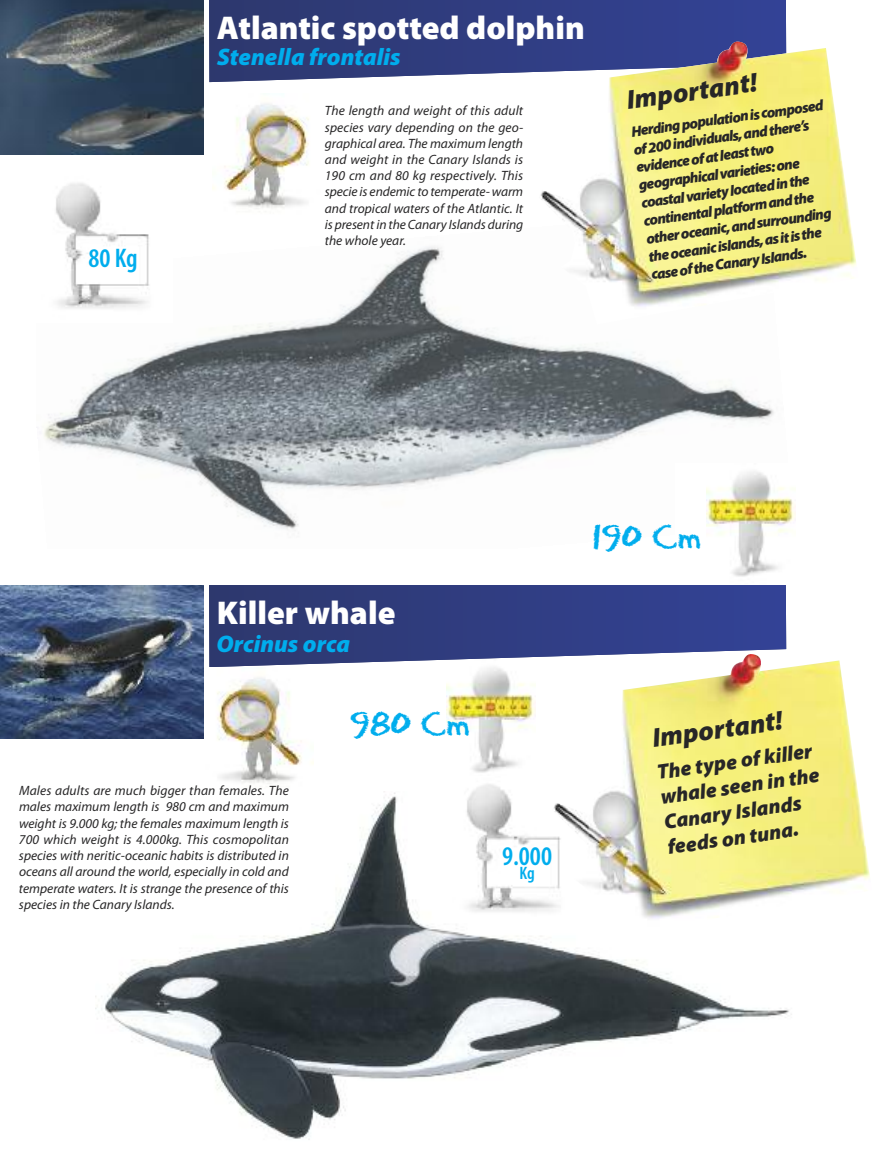
<style>
.page{position:relative;width:872px;height:1170px;background:#fff}
.page>*{position:absolute;margin:0;border:0;box-sizing:border-box;transform-origin:0 0}
.t1{font:36px "Eraser Dust";color:#00aded}
.t2{font:900 33px "Myriad Pro";color:#fff}
.t3{font:italic 900 27px "Myriad Pro";color:#272627}
.t4{font:600 condensed 27px "Myriad Pro";color:#00aded}
.t5{font:italic 900 24px "Myriad Pro";color:#00aded}
.t6{font:italic 900 21px/25.2px "Myriad Pro";color:#272627}
.t7{font:600 condensed 18px "Myriad Pro";color:#00aded}
.t8{font:italic 900 15px/18px "Myriad Pro";color:#272627}
.t9{font:italic 13.5px/16.2px "Myriad Pro";color:#272627;text-align:justify}
</style>
<div class="page">
<img style="left:95px;top:791px;width:697px;height:349px">
<img style="left:446px;top:667px;width:90px;height:106px">
<img style="left:44px;top:247px;width:730px;height:283px">
<img style="left:0;top:0;width:203px;height:154px">
<svg style="left:209px;top:0;width:577px;height:82px;background:#384484"></svg>
<div style="left:21px;top:174px;width:152px;height:149px;background:#fff"></div>
<img style="left:56px;top:183px;width:93px;height:126px">
<img style="left:213px;top:104px;width:96px;height:105px">
<img style="left:539px;top:41px;width:317px;height:283px">
<div style="left:675px;top:463px;width:154px;height:122px;background:#fff"></div>
<img style="left:706px;top:471px;width:89px;height:106px">
<img style="left:0;top:585px;width:203px;height:153px">
<svg style="left:209px;top:585px;width:577px;height:82px;background:#394586"></svg>
<div style="left:432px;top:776px;width:152px;height:139px;background:#fff"></div>
<img style="left:467px;top:784px;width:85px;height:128px">
<div style="left:206px;top:668px;width:113px;height:126px;background:#fff"></div>
<img style="left:217px;top:678px;width:96px;height:106px">
<img style="left:552px;top:653px;width:318px;height:284px">
<h3 class="t4" style="left:88px;top:249px;width:51px">80 Kg</h3>
<h2 class="t2" style="left:217px;top:15px;width:369px">Atlantic spotted dolphin</h2>
<h3 class="t5" style="left:217px;top:48px;width:185px">Stenella frontalis</h3>
<p class="t9" style="left:325px;top:104px;width:200px">The length and weight of this adult species vary depending on the geo&shy;graphical area. The maximum length and weight in the Canary Islands is 190 cm and 80 kg respectively. This specie is endemic to temperate- warm and tropical waters of the Atlantic. It is presentin the Canary Islands during the whole year.</p>
<h3 class="t3" style="left:625px;top:90px;width:133px;rotate:-8deg">Important!</h3>
<p class="t8" style="left:630px;top:124px;width:195px;rotate:-8deg">Herdingpopulationiscomposed of200individuals,andthere’s evidenceofatleasttwo geographicalvarieties:one coastalvarietylocatedinthe continentalplatformandthe otheroceanic,andsurrounding theoceanicislands,asitisthe caseoftheCanaryIslands.</p>
<h2 class="t2" style="left:217px;top:600px;width:180px">Killer whale</h2>
<h3 class="t5" style="left:216px;top:635px;width:135px">Orcinus orca</h3>
<p class="t9" style="left:19px;top:783px;width:271px">Males adults are much bigger than females. The males maximum length is 980 cm and maximum weight is 9.000 kg; the females maximum length is 700 which weight is 4.000kg. This cosmopolitan species with neritic-oceanic habits is distributed in oceans all around the world, especially in cold and temperate waters. It is strange the presence of this species in the Canary Islands.</p>
<h1 class="t1" style="left:350px;top:699px;width:121px">980 Cm</h1>
<h3 class="t4" style="left:502px;top:846px;width:51px">9.000</h3>
<h3 class="t7" style="left:519px;top:866px;width:17px">Kg</h3>
<h1 class="t1" style="left:592px;top:512px;width:110px">190 Cm</h1>
<h3 class="t3" style="left:651px;top:728px;width:133px;rotate:-8deg">Important!</h3>
<h3 class="t6" style="left:655px;top:761px;width:162px;rotate:-8deg">The type of killer whale seen in the<br>Canary Islands feeds on tuna.</h3>
</div>
